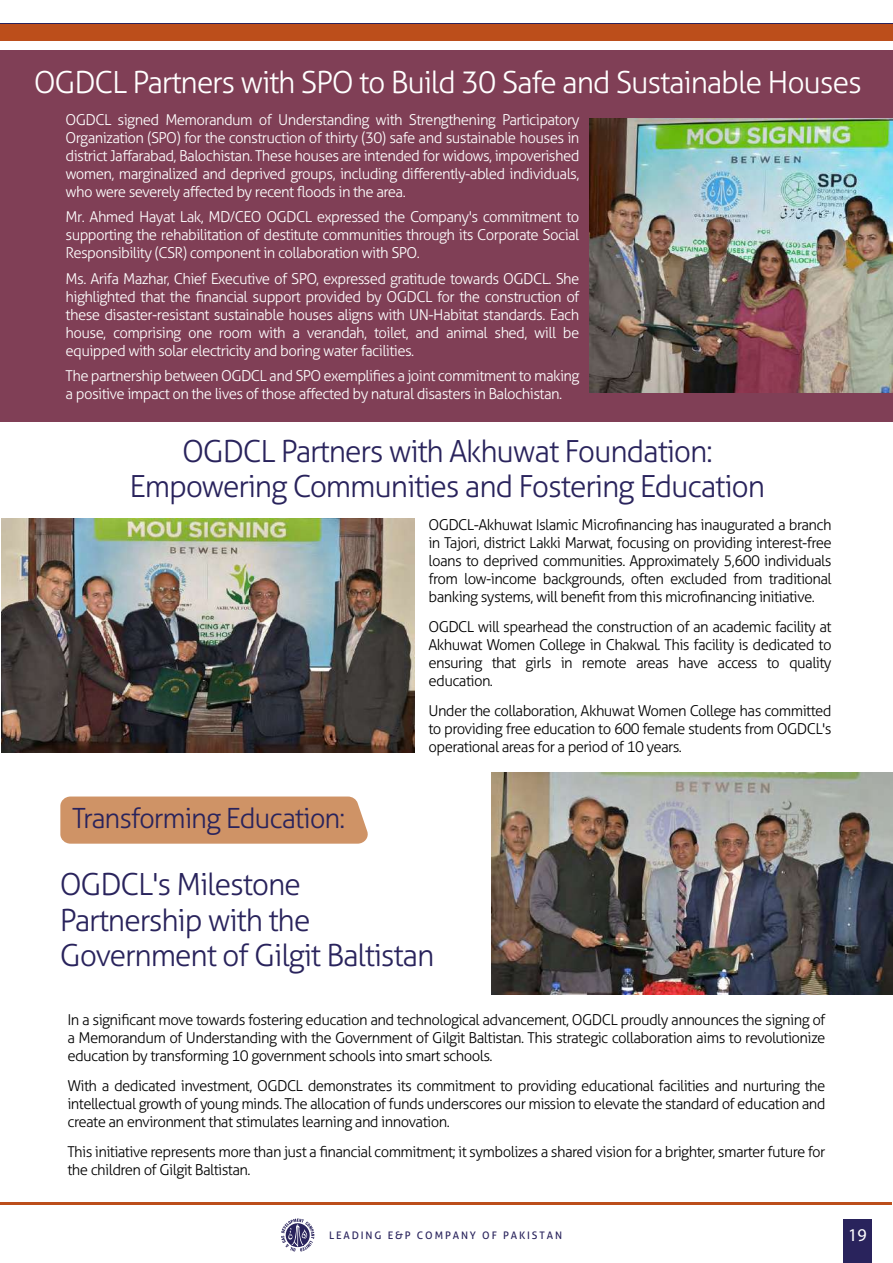
<style>
.page{position:relative;width:893px;height:1263px;background:#fff}
.page>*{position:absolute;margin:0;border:0;box-sizing:border-box;transform-origin:0 0}
.t1{font:300 30.45px/35.4px "Aller";letter-spacing:-.04em;color:#29235c;text-align:center}
.t2{font:300 30.45px "Aller";letter-spacing:-.04em;color:#fff}
.t3{font:300 27.9px "Aller";letter-spacing:-.04em;color:#29235c}
.t4{font:18px "Myriad Pro";color:#fff}
.t5{font:300 15px/18px "Aller";letter-spacing:-.04em;color:#000;text-align:justify}
.t6{font:300 15px/18px "Aller";letter-spacing:-.04em;color:#fff;text-align:justify}
.t7{font:10.35px "Aller";letter-spacing:.18em;color:#29235c}
</style>
<div class="page">
<div style="left:0;top:23px;width:893px;height:18px;background:#bc4e1b"></div>
<hr style="left:0;top:23px;width:893px;height:1px;background:#29235c">
<svg style="left:281px;top:1218px;width:33px;height:33px"></svg>
<hr style="left:1px;top:1202px;width:891px;height:3px;background:#bc4e1b">
<div style="left:843px;top:1219px;width:28px;height:44px;background:#29235c"></div>
<div style="left:0;top:51px;width:893px;height:371px;background:#803f56"></div>
<img style="left:589px;top:119px;width:303px;height:274px">
<img style="left:1px;top:519px;width:414px;height:233px">
<div style="left:60px;top:796px;width:308px;height:48px;background:#cf9366"></div>
<img style="left:491px;top:772px;width:402px;height:223px">
<h1 class="t2" style="left:34px;top:64px;width:829px">OGDCL Partners with SPO to Build 30 Safe and Sustainable Houses</h1>
<p class="t6" style="left:66px;top:110px;width:515px">OGDCL signed Memorandum of Understanding with Strengthening Participatory Organization (SPO) for the construction of thirty (30) safe and sustainable houses in district Jaffarabad, Balochistan. These houses are intended for widows, impoverished women, marginalized and deprived groups, including differently-abled individuals, who were severely affected by recent floods in the area.</p>
<p class="t6" style="left:66px;top:208px;width:515px">Mr. Ahmed Hayat Lak, MD/CEO OGDCL expressed the Company's commitment to supporting the rehabilitation of destitute communities through its Corporate Social Responsibility (CSR) component in collaboration with SPO.</p>
<p class="t6" style="left:66px;top:269px;width:515px">Ms. Arifa Mazhar, Chief Executive of SPO, expressed gratitude towards OGDCL. She highlighted that the financial support provided by OGDCL for the construction of these disaster-resistant sustainable houses aligns with UN-Habitat standards. Each house, comprising one room with a verandah, toilet, and animal shed, will be equipped with solar electricity and boring water facilities.</p>
<p class="t6" style="left:66px;top:367px;width:515px">The partnership between OGDCL and SPO exemplifies a joint commitment to making a positive impact on the lives of those affected by natural disasters in Balochistan.</p>
<h1 class="t1" style="left:130px;top:433px;width:637px">OGDCL Partners with Akhuwat Foundation:<br>Empowering Communities and Fostering Education</h1>
<p class="t5" style="left:428px;top:516px;width:405px">OGDCL-Akhuwat Islamic Microfinancing has inaugurated a branch in Tajori, district Lakki Marwat, focusing on providing interest-free loans to deprived communities. Approximately 5,600 individuals from low-income backgrounds, often excluded from traditional banking systems, will benefit from this microfinancing initiative.</p>
<p class="t5" style="left:428px;top:618px;width:405px">OGDCL will spearhead the construction of an academic facility at Akhuwat Women College in Chakwal. This facility is dedicated to ensuring that girls in remote areas have access to quality education.</p>
<p class="t5" style="left:428px;top:702px;width:405px">Under the collaboration, Akhuwat Women College has committed to providing free education to 600 female students from OGDCL's operational areas for a period of 10 years.</p>
<h2 class="t3" style="left:72px;top:801px;width:275px">Transforming Education:</h2>
<h1 class="t1" style="left:60px;top:867px;width:376px;text-align:left">OGDCL's Milestone<br>Partnership with the<br>Government of Gilgit Baltistan</h1>
<p class="t5" style="left:67px;top:1010px;width:760px">In a significant move towards fostering education and technological advancement, OGDCL proudly announces the signing of a Memorandum of Understanding with the Government of Gilgit Baltistan. This strategic collaboration aims to revolutionize education by transforming 10 government schools into smart schools.</p>
<p class="t5" style="left:67px;top:1076px;width:760px">With a dedicated investment, OGDCL demonstrates its commitment to providing educational facilities and nurturing the intellectual growth of young minds. The allocation of funds underscores our mission to elevate the standard of education and create an environment that stimulates learning and innovation.</p>
<p class="t5" style="left:67px;top:1142px;width:759px">This initiative represents more than just a financial commitment; it symbolizes a shared vision for a brighter, smarter future for the children of Gilgit Baltistan.</p>
<p class="t7" style="left:329px;top:1228px;width:235px">LEADING E&amp;P COMPANY OF PAKISTAN</p>
<p class="t4" style="left:848px;top:1225px;width:20px">19</p>
</div>
